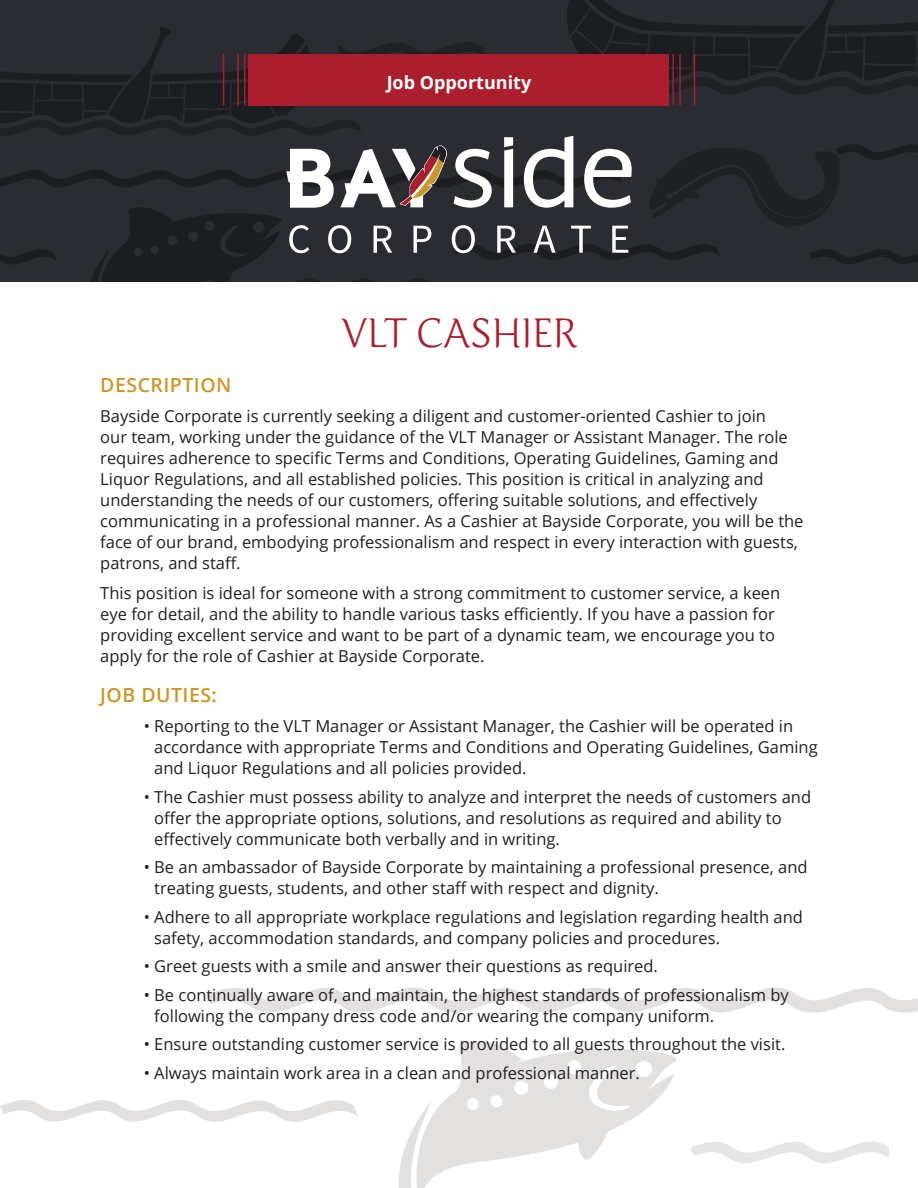
<style>
.page{position:relative;width:918px;height:1188px;background:#fff}
.page>*{position:absolute;margin:0;border:0;box-sizing:border-box;transform-origin:0 0}
.t1{font:45px "Kigara W03";letter-spacing:.025em;color:#aa1e2d}
.t2{font:600 19.5px "Open Sans";letter-spacing:.025em;color:#ca982a}
.t3{font:700 18px "Open Sans";color:#fff}
.t4{font:16.5px/21px "Open Sans";color:#231f20}
</style>
<div class="page">
<svg style="left:0;top:0;width:918px;height:282px;background:#2f3135"></svg>
<div style="left:249px;top:54px;width:420px;height:52px;background:#aa1e2d"></div>
<hr style="left:244px;top:54px;width:2px;height:52px;background:#aa1e2d">
<hr style="left:237px;top:54px;width:2px;height:52px;background:#aa1e2d">
<hr style="left:223px;top:54px;width:1px;height:52px;background:#aa1e2d">
<hr style="left:672px;top:54px;width:2px;height:52px;background:#aa1e2d">
<hr style="left:679px;top:54px;width:2px;height:52px;background:#aa1e2d">
<hr style="left:694px;top:54px;width:1px;height:52px;background:#aa1e2d">
<svg style="left:398px;top:1041px;width:279px;height:147px"></svg>
<svg style="left:0;top:1100px;width:358px;height:22px"></svg>
<svg style="left:207px;top:988px;width:711px;height:25px"></svg>
<svg style="left:691px;top:1141px;width:198px;height:22px"></svg>
<p class="t3" style="left:387px;top:70px;width:146px">Job Opportunity</p>
<h1 class="t1" style="left:343px;top:304px;width:235px">VLT CASHIER</h1>
<p class="t2" style="left:100px;top:371px;width:133px">DESCRIPTION</p>
<p class="t4" style="left:100px;top:405px;width:705px">Bayside Corporate is currently seeking a diligent and customer-oriented Cashier to join<br>our team, working under the guidance of the VLT Manager or Assistant Manager. The role requires adherence to specific Terms and Conditions, Operating Guidelines, Gaming and Liquor Regulations, and all established policies. This position is critical in analyzing and understanding the needs of our customers, offering suitable solutions, and effectively communicating in a professional manner. As a Cashier at Bayside Corporate, you will be the face of our brand, embodying professionalism and respect in every interaction with guests, patrons, and staff.</p>
<p class="t4" style="left:100px;top:582px;width:682px">This position is ideal for someone with a strong commitment to customer service, a keen eye for detail, and the ability to handle various tasks efficiently. If you have a passion for providing excellent service and want to be part of a dynamic team, we encourage you to apply for the role of Cashier at Bayside Corporate.</p>
<p class="t2" style="left:100px;top:682px;width:118px">JOB DUTIES:</p>
<p class="t4" style="left:154px;top:715px;width:665px;text-indent:-10px">• Reporting to the VLT Manager or Assistant Manager, the Cashier will be operated in accordance with appropriate Terms and Conditions and Operating Guidelines, Gaming and Liquor Regulations and all policies provided.</p>
<p class="t4" style="left:154px;top:786px;width:658px;text-indent:-10px">• The Cashier must possess ability to analyze and interpret the needs of customers and offer the appropriate options, solutions, and resolutions as required and ability to effectively communicate both verbally and in writing.</p>
<p class="t4" style="left:154px;top:856px;width:655px;text-indent:-10px">• Be an ambassador of Bayside Corporate by maintaining a professional presence, and treating guests, students, and other staff with respect and dignity.</p>
<p class="t4" style="left:154px;top:906px;width:650px;text-indent:-10px">• Adhere to all appropriate workplace regulations and legislation regarding health and safety, accommodation standards, and company policies and procedures.</p>
<p class="t4" style="left:144px;top:955px;width:516px">• Greet guests with a smile and answer their questions as required.</p>
<p class="t4" style="left:154px;top:984px;width:636px;text-indent:-10px">• Be continually aware of, and maintain, the highest standards of professionalism by following the company dress code and/or wearing the company uniform.</p>
<p class="t4" style="left:144px;top:1033px;width:643px">• Ensure outstanding customer service is provided to all guests throughout the visit.</p>
<p class="t4" style="left:144px;top:1062px;width:498px">• Always maintain work area in a clean and professional manner.</p>
</div>
